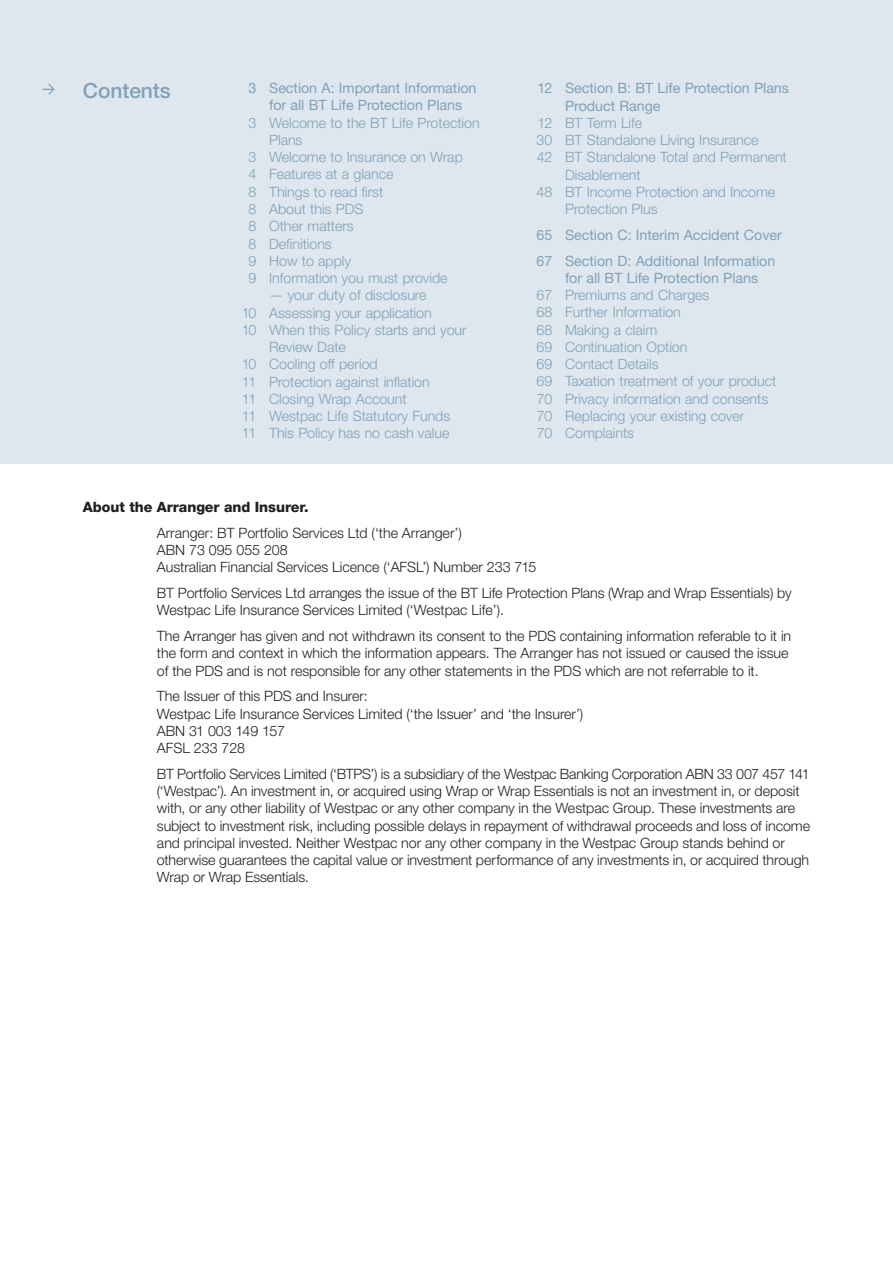
<style>
.page{position:relative;width:893px;height:1263px;background:#fff}
.page>*{position:absolute;margin:0;border:0;box-sizing:border-box;transform-origin:0 0}
.t1{font:500 21px "Helvetica Neue LT";letter-spacing:-.005em;color:#80a1b7}
.t2{font:300 14.25px/17.2px "Helvetica Neue LT";letter-spacing:-.005em;color:#231f20}
.t3{font:300 14.25px/17.2px "Helvetica Neue LT";letter-spacing:-.005em;color:#80a1b7}
.t4{font:14.25px/17.2px "Helvetica Neue LT";letter-spacing:-.005em;color:#80a1b7}
.t5{font:800 14.25px "Helvetica Neue LT";letter-spacing:-.005em;color:#231f20}
</style>
<div class="page">
<div style="left:0;top:0;width:893px;height:463px;background:#dee7ee"></div>
<svg style="left:43px;top:84px;width:12px;height:10px"></svg>
<h1 class="t1" style="left:83px;top:78px;width:89px">Contents</h1>
<p class="t4" style="left:249px;top:79px;width:229px;text-align:center">3 Section A: Important Information for all BT Life Protection Plans</p>
<p class="t3" style="left:249px;top:114px;width:233px">3 Welcome to the BT Life Protection</p>
<p class="t3" style="left:269px;top:131px;width:35px">Plans</p>
<p class="t3" style="left:249px;top:148px;width:216px">3 Welcome to Insurance on Wrap</p>
<p class="t3" style="left:249px;top:165px;width:147px">4 Features at a glance</p>
<p class="t3" style="left:249px;top:183px;width:136px">8 Things to read first</p>
<p class="t3" style="left:249px;top:200px;width:116px">8 About this PDS</p>
<p class="t3" style="left:249px;top:217px;width:107px">8 Other matters</p>
<p class="t3" style="left:249px;top:234px;width:85px">8 Definitions</p>
<p class="t3" style="left:249px;top:252px;width:104px">9 How to apply</p>
<p class="t3" style="left:249px;top:269px;width:201px">9 Information you must provide</p>
<p class="t3" style="left:269px;top:286px;width:159px">— your duty of disclosure</p>
<p class="t3" style="left:242px;top:304px;width:191px">10 Assessing your application</p>
<p class="t3" style="left:242px;top:321px;width:226px">10 When this Policy starts and your</p>
<p class="t3" style="left:269px;top:338px;width:78px">Review Date</p>
<p class="t3" style="left:242px;top:355px;width:137px">10 Cooling off period</p>
<p class="t3" style="left:242px;top:373px;width:190px">11 Protection against inflation</p>
<p class="t3" style="left:242px;top:390px;width:166px">11 Closing Wrap Account</p>
<p class="t3" style="left:242px;top:407px;width:210px">11 Westpac Life Statutory Funds</p>
<p class="t3" style="left:242px;top:424px;width:209px">11 This Policy has no cash value</p>
<p class="t4" style="left:565px;top:79px;width:225px;text-indent:-28px">12 Section B: BT Life Protection Plans<br>Product Range</p>
<p class="t3" style="left:537px;top:114px;width:106px">12 BT Term Life</p>
<p class="t3" style="left:537px;top:131px;width:223px">30 BT Standalone Living Insurance</p>
<p class="t3" style="left:537px;top:148px;width:251px">42 BT Standalone Total and Permanent</p>
<p class="t3" style="left:565px;top:166px;width:77px">Disablement</p>
<p class="t3" style="left:537px;top:183px;width:240px">48 BT Income Protection and Income</p>
<p class="t3" style="left:565px;top:200px;width:94px">Protection Plus</p>
<p class="t4" style="left:537px;top:222px;width:247px;line-height:25.8px">65 Section C: Interim Accident Cover<br>67 Section D: Additional Information</p>
<p class="t4" style="left:565px;top:269px;width:195px">for all BT Life Protection Plans</p>
<p class="t3" style="left:537px;top:286px;width:241px">67 Premiums and Charges<br>68 Further Information<br>68 Making a claim<br>69 Continuation Option<br>69 Contact Details<br>69 Taxation treatment of your product<br>70 Privacy information and consents<br>70 Replacing your existing cover<br>70 Complaints</p>
<p class="t5" style="left:83px;top:498px;width:227px">About the Arranger and Insurer.</p>
<p class="t2" style="left:157px;top:524px;width:381px">Arranger: BT Portfolio Services Ltd (‘the Arranger’)<br>ABN 73 095 055 208<br>Australian Financial Services Licence (‘AFSL’) Number 233 715</p>
<p class="t2" style="left:157px;top:584px;width:636px">BT Portfolio Services Ltd arranges the issue of the BT Life Protection Plans (Wrap and Wrap Essentials) by<br>Westpac Life Insurance Services Limited (‘Westpac Life’).</p>
<p class="t2" style="left:157px;top:627px;width:636px">The Arranger has given and not withdrawn its consent to the PDS containing information referable to it in the form and context in which the information appears. The Arranger has not issued or caused the issue of the PDS and is not responsible for any other statements in the PDS which are not referrable to it.</p>
<p class="t2" style="left:157px;top:687px;width:428px">The Issuer of this PDS and Insurer:<br>Westpac Life Insurance Services Limited (‘the Issuer’ and ‘the Insurer’)<br>ABN 31 003 149 157<br>AFSL 233 728</p>
<p class="t2" style="left:157px;top:765px;width:655px">BT Portfolio Services Limited (‘BTPS’) is a subsidiary of the Westpac Banking Corporation ABN 33 007 457 141 (‘Westpac’). An investment in, or acquired using Wrap or Wrap Essentials is not an investment in, or deposit with, or any other liability of Westpac or any other company in the Westpac Group. These investments are subject to investment risk, including possible delays in repayment of withdrawal proceeds and loss of income and principal invested. Neither Westpac nor any other company in the Westpac Group stands behind or otherwise guarantees the capital value or investment performance of any investments in, or acquired through Wrap or Wrap Essentials.</p>
</div>
